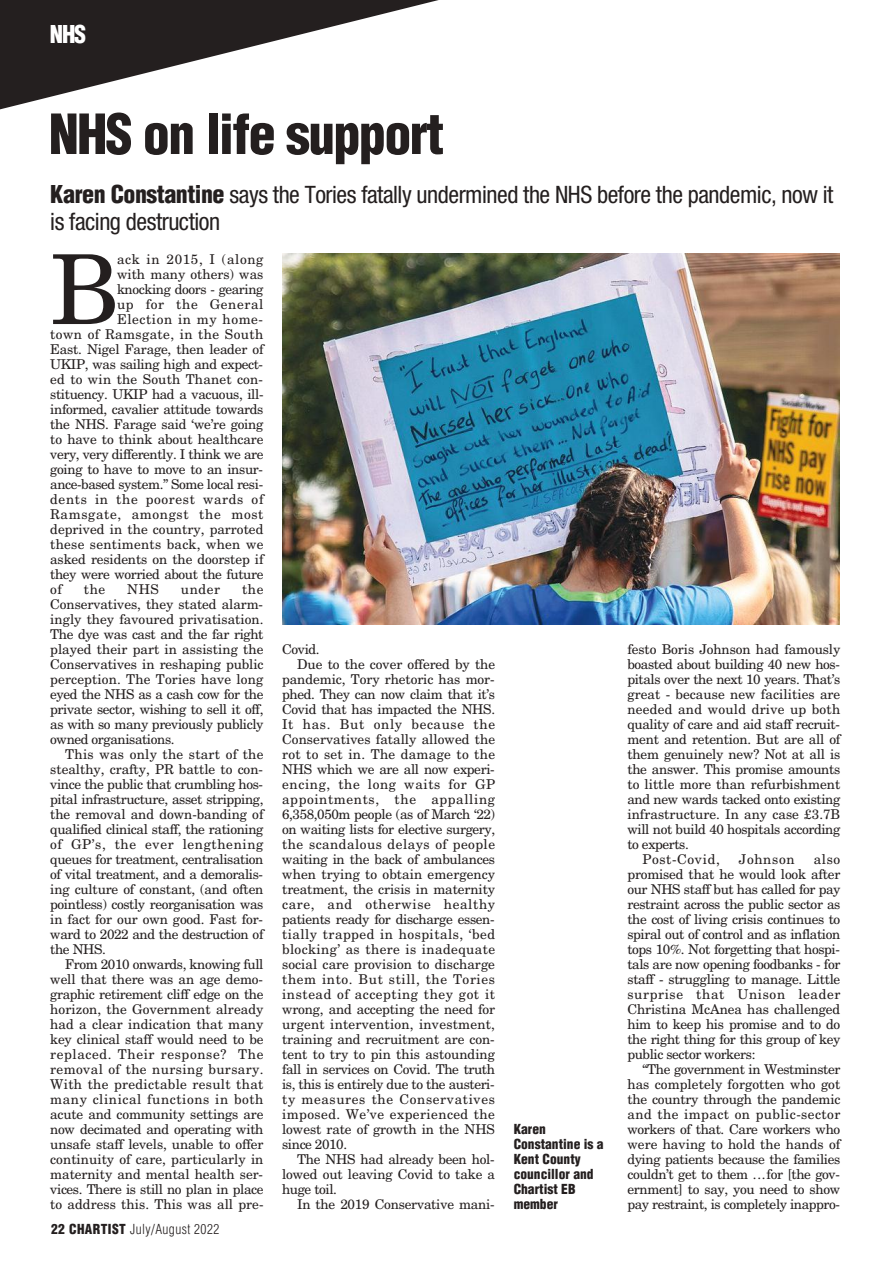
<style>
.page{position:relative;width:893px;height:1263px;background:#fff}
.page>*{position:absolute;margin:0;border:0;box-sizing:border-box;transform-origin:0 0}
.t1{font:96.6px "New Century Schlbk LT Std";color:#241f1f}
.t2{font:900 condensed 54px "Helvetica LT Std";letter-spacing:-.03em;color:#241f1f}
.t3{font:condensed 24px/27px "Helvetica Neue LT Std";letter-spacing:-.02em;color:#241f1f}
.t4{font:900 condensed 24px "Helvetica";color:#fff}
.t5{font:13.5px/15px "New Century Schlbk LT Std";letter-spacing:-.015em;color:#241f1f;text-align:justify}
.t6{font:13.5px "New Century Schlbk LT Std";letter-spacing:.045em;color:#241f1f}
.t7{font:13.5px "New Century Schlbk LT Std";letter-spacing:.005em;color:#241f1f}
.t8{font:13.5px "New Century Schlbk LT Std";letter-spacing:.02em;color:#241f1f}
.t9{font:900 condensed 13.5px/15px "Helvetica";color:#241f1f}
.t10{font:13.5px "New Century Schlbk LT Std";letter-spacing:.035em;color:#241f1f}
.t11{font:13.5px "New Century Schlbk LT Std";letter-spacing:.015em;color:#241f1f}
.t12{font:13.5px "New Century Schlbk LT Std";letter-spacing:.03em;color:#241f1f}
.t13{font:13.5px "New Century Schlbk LT Std";letter-spacing:.04em;color:#241f1f}
.t14{font:13.5px "New Century Schlbk LT Std";letter-spacing:.025em;color:#241f1f}
.t15{font:300 condensed 13.5px "Helvetica";letter-spacing:.03em;color:#241f1f}
.s1{font-family:"Helvetica";font-weight:900}
.s2{font-family:"Helvetica LT Std";font-weight:900}
</style>
<div class="page">
<svg style="left:0;top:0;width:439px;height:110px"></svg>
<img style="left:283px;top:253px;width:556px;height:371px">
<h3 class="t4" style="left:50px;top:21px;width:38px">NHS</h3>
<h2 class="t2" style="left:49px;top:113px;width:397px">NHS on life support</h2>
<h3 class="t3" style="left:50px;top:183px;width:785px"><span class="s1">Karen Constantine</span> says the Tories fatally undermined the NHS before the pandemic, now it is facing destruction</h3>
<h1 class="t1" style="left:50px;top:254px;width:71px">B</h1>
<p class="t6" style="left:117px;top:254px;width:148px">ack in 2015, I (along</p>
<p class="t5" style="left:117px;top:268px;width:148px">with many others) was</p>
<p class="t5" style="left:117px;top:283px;width:148px">knocking doors - gearing</p>
<p class="t6" style="left:117px;top:299px;width:148px">up for the General</p>
<p class="t13" style="left:117px;top:314px;width:148px">Election in my home-</p>
<p class="t12" style="left:50px;top:329px;width:215px">town of Ramsgate, in the South</p>
<p class="t5" style="left:50px;top:343px;width:215px">East. Nigel Farage, then leader of</p>
<p class="t5" style="left:50px;top:358px;width:214px">UKIP, was sailing high and expect-</p>
<p class="t11" style="left:50px;top:374px;width:214px">ed to win the South Thanet con-</p>
<p class="t5" style="left:50px;top:388px;width:215px">stituency. UKIP had a vacuous, ill-</p>
<p class="t5" style="left:50px;top:403px;width:215px">informed, cavalier attitude towards</p>
<p class="t5" style="left:50px;top:418px;width:215px">the NHS. Farage said ‘we’re going</p>
<p class="t5" style="left:50px;top:433px;width:215px">to have to think about healthcare</p>
<p class="t5" style="left:50px;top:448px;width:215px">very, very differently. I think we are</p>
<p class="t5" style="left:50px;top:463px;width:214px">going to have to move to an insur-</p>
<p class="t5" style="left:50px;top:478px;width:214px">ance-based system.” Some local resi-</p>
<p class="t6" style="left:50px;top:494px;width:215px">dents in the poorest wards of</p>
<p class="t6" style="left:50px;top:509px;width:215px">Ramsgate, amongst the most</p>
<p class="t5" style="left:50px;top:523px;width:215px">deprived in the country, parroted</p>
<p class="t8" style="left:50px;top:539px;width:215px">these sentiments back, when we</p>
<p class="t5" style="left:50px;top:553px;width:215px">asked residents on the doorstep if</p>
<p class="t5" style="left:50px;top:568px;width:215px">they were worried about the future</p>
<p class="t5" style="left:50px;top:583px;width:13px">of</p>
<p class="t5" style="left:84px;top:583px;width:23px">the</p>
<p class="t5" style="left:127px;top:583px;width:33px">NHS</p>
<p class="t5" style="left:181px;top:583px;width:41px">under</p>
<p class="t5" style="left:50px;top:583px;width:215px;text-indent:192px">the Conservatives, they stated alarm&shy;ingly they favoured privatisation.<br>The dye was cast and the far right played their part in assisting the Conservatives in reshaping public perception. The Tories have long eyed the NHS as a cash cow for the private sector, wishing to sell it off, as with so many previously publicly owned organisations.</p>
<p class="t5" style="left:50px;top:748px;width:215px;text-indent:15px">This was only the start of the stealthy, crafty, PR battle to con&shy;vince the public that crumbling hos&shy;pital infrastructure, asset stripping, the removal and down-banding of qualified clinical staff, the rationing of GP’s, the ever lengthening queues for treatment, centralisation of vital treatment, and a demoralis&shy;ing culture of constant, (and often pointless) costly reorganisation was in fact for our own good. Fast for&shy;ward to 2022 and the destruction of the NHS.</p>
<p class="t5" style="left:50px;top:958px;width:215px;text-indent:15px">From 2010 onwards, knowing full well that there was an age demo&shy;graphic retirement cliff edge on the horizon, the Government already had a clear indication that many key clinical staff would need to be replaced. Their response? The removal of the nursing bursary.<br>With the predictable result that many clinical functions in both acute and community settings are now decimated and operating with unsafe staff levels, unable to offer continuity of care, particularly in maternity and mental health ser&shy;vices. There is still no plan in place to address this. This was all pre-</p>
<p class="t15" style="left:51px;top:1221px;width:170px"><span class="s2">22 CHARTIST</span> July/August 2022</p>
<p class="t5" style="left:282px;top:643px;width:39px">Covid.</p>
<p class="t5" style="left:297px;top:658px;width:199px">Due to the cover offered by the</p>
<p class="t5" style="left:282px;top:673px;width:214px">pandemic, Tory rhetoric has mor-</p>
<p class="t5" style="left:282px;top:688px;width:214px">phed. They can now claim that it’s</p>
<p class="t5" style="left:282px;top:703px;width:214px">Covid that has impacted the NHS.</p>
<p class="t6" style="left:282px;top:719px;width:214px">It has. But only because the</p>
<p class="t5" style="left:282px;top:733px;width:214px">Conservatives fatally allowed the</p>
<p class="t8" style="left:282px;top:749px;width:214px">rot to set in. The damage to the</p>
<p class="t5" style="left:282px;top:763px;width:214px">NHS which we are all now experi-</p>
<p class="t6" style="left:282px;top:779px;width:214px">encing, the long waits for GP</p>
<p class="t6" style="left:282px;top:794px;width:214px">appointments, the appalling</p>
<p class="t5" style="left:282px;top:808px;width:214px">6,358,050m people (as of March ‘22)</p>
<p class="t5" style="left:282px;top:823px;width:214px">on waiting lists for elective surgery,</p>
<p class="t10" style="left:282px;top:839px;width:214px">the scandalous delays of people</p>
<p class="t5" style="left:282px;top:853px;width:214px">waiting in the back of ambulances</p>
<p class="t7" style="left:282px;top:869px;width:214px">when trying to obtain emergency</p>
<p class="t5" style="left:282px;top:883px;width:214px">treatment, the crisis in maternity</p>
<p class="t6" style="left:282px;top:899px;width:214px">care, and otherwise healthy</p>
<p class="t5" style="left:282px;top:913px;width:214px">patients ready for discharge essen-</p>
<p class="t10" style="left:282px;top:929px;width:214px">tially trapped in hospitals, ‘bed</p>
<p class="t14" style="left:282px;top:944px;width:214px">blocking’ as there is inadequate</p>
<p class="t7" style="left:282px;top:959px;width:214px">social care provision to discharge</p>
<p class="t6" style="left:282px;top:974px;width:214px">them into. But still, the Tories</p>
<p class="t13" style="left:282px;top:989px;width:214px">instead of accepting they got it</p>
<p class="t5" style="left:282px;top:1003px;width:214px">wrong, and accepting the need for</p>
<p class="t11" style="left:282px;top:1019px;width:214px">urgent intervention, investment,</p>
<p class="t5" style="left:282px;top:1033px;width:214px">training and recruitment are con-</p>
<p class="t5" style="left:282px;top:1048px;width:214px">tent to try to pin this astounding</p>
<p class="t5" style="left:282px;top:1063px;width:214px">fall in services on Covid. The truth</p>
<p class="t5" style="left:282px;top:1078px;width:214px">is, this is entirely due to the austeri-</p>
<p class="t6" style="left:282px;top:1094px;width:214px">ty measures the Conservatives</p>
<p class="t12" style="left:282px;top:1109px;width:214px">imposed. We’ve experienced the</p>
<p class="t5" style="left:282px;top:1123px;width:214px">lowest rate of growth in the NHS</p>
<p class="t5" style="left:282px;top:1138px;width:66px">since 2010.</p>
<p class="t5" style="left:297px;top:1153px;width:199px">The NHS had already been hol-</p>
<p class="t5" style="left:282px;top:1168px;width:214px">lowed out leaving Covid to take a</p>
<p class="t5" style="left:282px;top:1183px;width:56px">huge toil.</p>
<p class="t5" style="left:297px;top:1198px;width:199px">In the 2019 Conservative mani-</p>
<p class="t9" style="left:514px;top:1122px;width:91px">Karen<br>Constantine is a<br>Kent County councillor and<br>Chartist EB member</p>
<p class="t5" style="left:627px;top:643px;width:214px">festo Boris Johnson had famously</p>
<p class="t5" style="left:627px;top:658px;width:214px">boasted about building 40 new hos-</p>
<p class="t5" style="left:627px;top:673px;width:214px">pitals over the next 10 years. That’s</p>
<p class="t7" style="left:627px;top:689px;width:214px">great - because new facilities are</p>
<p class="t8" style="left:627px;top:704px;width:214px">needed and would drive up both</p>
<p class="t5" style="left:627px;top:718px;width:214px">quality of care and aid staff recruit-</p>
<p class="t5" style="left:627px;top:733px;width:214px">ment and retention. But are all of</p>
<p class="t5" style="left:627px;top:748px;width:214px">them genuinely new? Not at all is</p>
<p class="t5" style="left:627px;top:763px;width:214px">the answer. This promise amounts</p>
<p class="t5" style="left:627px;top:778px;width:214px">to little more than refurbishment</p>
<p class="t5" style="left:627px;top:793px;width:214px">and new wards tacked onto existing</p>
<p class="t5" style="left:627px;top:808px;width:214px">infrastructure. In any case £3.7B</p>
<p class="t5" style="left:627px;top:823px;width:214px">will not build 40 hospitals according</p>
<p class="t5" style="left:627px;top:838px;width:63px">to experts.</p>
<p class="t6" style="left:642px;top:854px;width:79px">Post-Covid,</p>
<p class="t6" style="left:739px;top:854px;width:57px">Johnson</p>
<p class="t5" style="left:627px;top:853px;width:214px;text-indent:186px">also promised that he would look after our NHS staff but has called for pay restraint across the public sector as the cost of living crisis continues to spiral out of control and as inflation tops 10%. Not forgetting that hospi&shy;tals are now opening foodbanks - for staff - struggling to manage. Little surprise that Unison leader Christina McAnea has challenged him to keep his promise and to do the right thing for this group of key public sector workers:</p>
<p class="t5" style="left:627px;top:1063px;width:214px;text-indent:15px">“The government in Westminster has completely forgotten who got the country through the pandemic and the impact on public-sector workers of that. Care workers who were having to hold the hands of dying patients because the families couldn’t get to them ...for [the gov&shy;ernment] to say, you need to show pay restraint, is completely inappro-</p>
</div>
